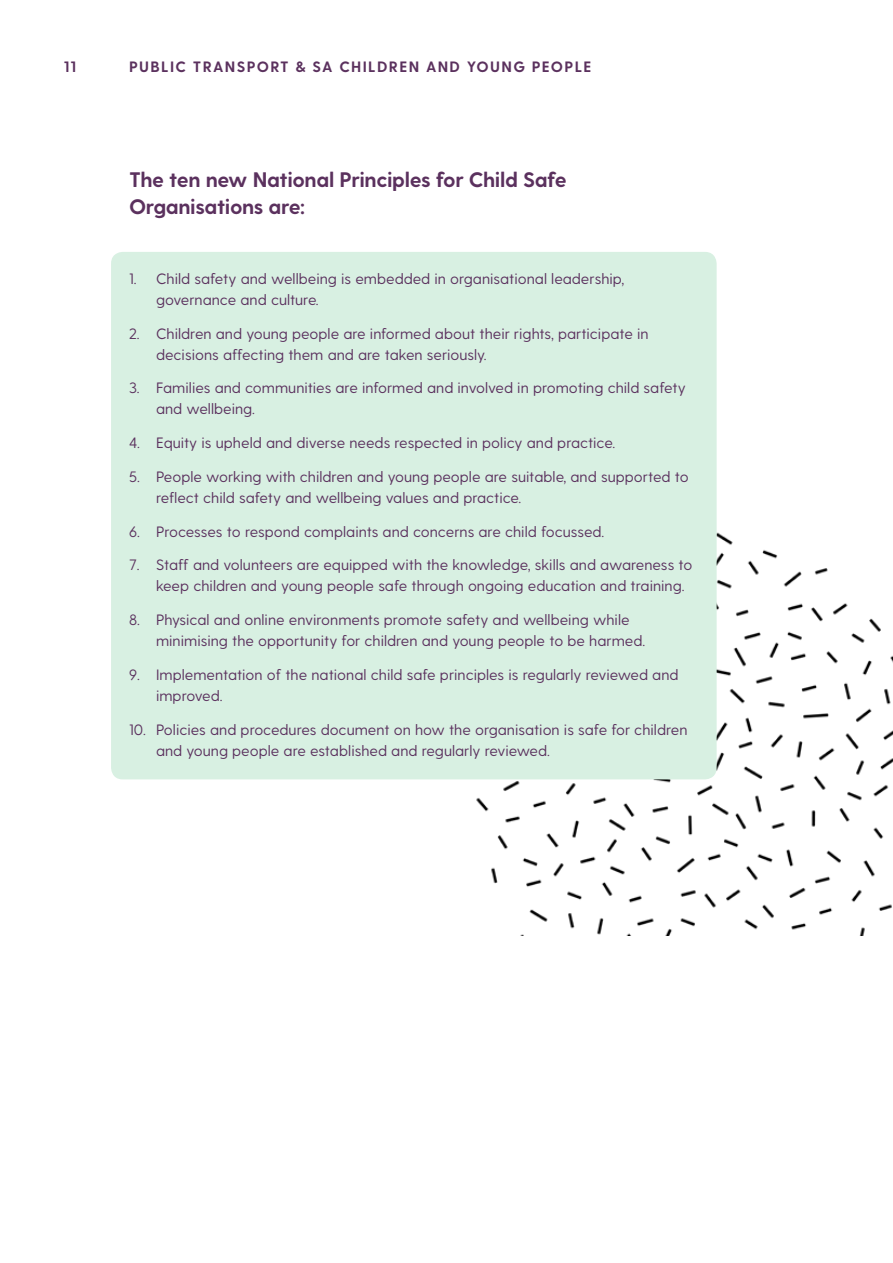
<style>
.page{position:relative;width:893px;height:1263px;background:#fff}
.page>*{position:absolute;margin:0;border:0;box-sizing:border-box;transform-origin:0 0}
.t1{font:700 21px/27px "Greycliff CF";letter-spacing:-.02em;color:#5b315e}
.t2{font:15px/21px "Greycliff CF";color:#5b315e}
.t3{font:700 15px "Greycliff CF";letter-spacing:.09em;color:#5b315e}
</style>
<div class="page">
<img style="left:473px;top:532px;width:420px;height:403px">
<div style="left:111px;top:252px;width:606px;height:527px;background:#d8f0e2;border-radius:12px"></div>
<p class="t3" style="left:64px;top:58px;width:14px">11</p>
<p class="t3" style="left:129px;top:58px;width:464px">PUBLIC TRANSPORT &amp; SA CHILDREN AND YOUNG PEOPLE</p>
<h1 class="t1" style="left:129px;top:167px;width:439px">The ten new National Principles for Child Safe<br>Organisations are:</h1>
<p class="t2" style="left:156px;top:268px;width:470px;text-indent:-27px">1. Child safety and wellbeing is embedded in organisational leadership, governance and culture.</p>
<p class="t2" style="left:156px;top:323px;width:494px;text-indent:-27px">2. Children and young people are informed about their rights, participate in decisions affecting them and are taken seriously.</p>
<p class="t2" style="left:156px;top:378px;width:531px;text-indent:-27px">3. Families and communities are informed and involved in promoting child safety and wellbeing.</p>
<p class="t2" style="left:129px;top:433px;width:488px">4. Equity is upheld and diverse needs respected in policy and practice.</p>
<p class="t2" style="left:156px;top:466px;width:534px;text-indent:-27px">5. People working with children and young people are suitable, and supported to reflect child safety and wellbeing values and practice.</p>
<p class="t2" style="left:129px;top:521px;width:477px">6. Processes to respond complaints and concerns are child focussed.</p>
<p class="t2" style="left:156px;top:555px;width:538px;text-indent:-27px">7. Staff and volunteers are equipped with the knowledge, skills and awareness to keep children and young people safe through ongoing education and training.</p>
<p class="t2" style="left:156px;top:610px;width:491px;text-indent:-27px">8. Physical and online environments promote safety and wellbeing while minimising the opportunity for children and young people to be harmed.</p>
<p class="t2" style="left:156px;top:664px;width:524px;text-indent:-27px">9. Implementation of the national child safe principles is regularly reviewed and improved.</p>
<p class="t2" style="left:156px;top:719px;width:533px;text-indent:-27px">10. Policies and procedures document on how the organisation is safe for children and young people are established and regularly reviewed.</p>
</div>
